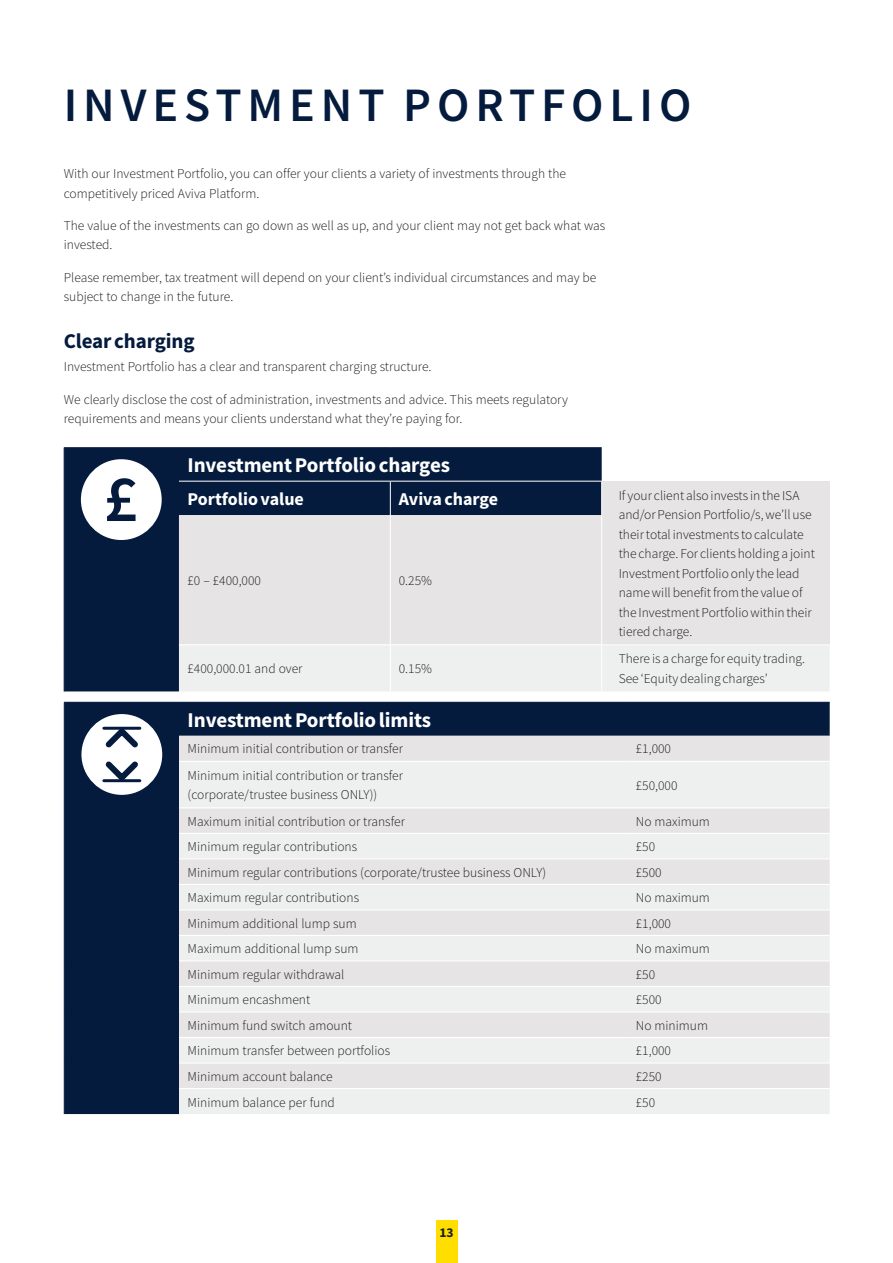
<style>
.page{position:relative;width:893px;height:1263px;background:#fff}
.page>*{position:absolute;margin:0;border:0;box-sizing:border-box;transform-origin:0 0}
.t1{font:600 48px "Source Sans Pro";letter-spacing:.125em;color:#051b3e}
.t2{font:700 21px "Source Sans Pro";letter-spacing:-.005em;color:#fff}
.t3{font:700 21px "Source Sans Pro";letter-spacing:-.005em;color:#051b3e}
.t4{font:700 18px "Source Sans Pro";color:#fff}
.t5{font:300 13.5px/19.5px "Source Sans Pro";color:#1d1d1b}
.t6{font:700 13.5px "Source Sans Pro";color:#1d1d1b}
</style>
<div class="page">
<div style="left:436px;top:1220px;width:21px;height:43px;background:#ffde00"></div>
<div style="left:65px;top:448px;width:537px;height:243px;background:#051b3e"></div>
<div style="left:602px;top:481px;width:228px;height:164px;background:#e6e4e4"></div>
<div style="left:179px;top:515px;width:422px;height:129px;background:#e6e4e4"></div>
<div style="left:179px;top:645px;width:651px;height:46px;background:#eeefef"></div>
<hr style="left:64px;top:448px;width:1px;height:33px;background:#051b3e">
<hr style="left:64px;top:481px;width:1px;height:34px;background:#051b3e">
<hr style="left:64px;top:515px;width:1px;height:130px;background:#051b3e">
<hr style="left:64px;top:645px;width:1px;height:46px;background:#051b3e">
<hr style="left:179px;top:481px;width:211px;height:1px;background:#fff">
<hr style="left:390px;top:481px;width:212px;height:1px;background:#fff">
<hr style="left:390px;top:481px;width:1px;height:34px;background:#fff">
<hr style="left:390px;top:515px;width:1px;height:129px;background:#fff">
<hr style="left:179px;top:644px;width:211px;height:1px;background:#fff">
<hr style="left:390px;top:644px;width:211px;height:1px;background:#fff">
<hr style="left:390px;top:645px;width:1px;height:46px;background:#fff">
<hr style="left:601px;top:481px;width:1px;height:34px;background:#fff">
<hr style="left:601px;top:515px;width:1px;height:129px;background:#fff">
<hr style="left:601px;top:644px;width:229px;height:1px;background:#fff">
<hr style="left:601px;top:645px;width:1px;height:46px;background:#fff">
<hr style="left:64px;top:447px;width:115px;height:1px;background:#051b3e">
<hr style="left:179px;top:447px;width:211px;height:1px;background:#051b3e">
<hr style="left:390px;top:447px;width:212px;height:1px;background:#051b3e">
<div style="left:65px;top:703px;width:765px;height:411px;background:#051b3e"></div>
<div style="left:179px;top:736px;width:651px;height:25px;background:#e6e4e4"></div>
<svg style="left:179px;top:762px;width:651px;height:352px;background:#eaeaea"></svg>
<hr style="left:64px;top:703px;width:1px;height:33px;background:#051b3e">
<svg style="left:64px;top:736px;width:1px;height:25px"></svg>
<hr style="left:64px;top:761px;width:1px;height:47px;background:#051b3e">
<hr style="left:64px;top:702px;width:115px;height:1px;background:#051b3e">
<hr style="left:179px;top:702px;width:451px;height:1px;background:#051b3e">
<hr style="left:630px;top:702px;width:200px;height:1px;background:#051b3e">
<hr style="left:65px;top:935px;width:114px;height:1px;background:#051b3e">
<hr style="left:65px;top:960px;width:114px;height:1px;background:#051b3e">
<hr style="left:65px;top:986px;width:114px;height:1px;background:#051b3e">
<hr style="left:65px;top:1011px;width:114px;height:1px;background:#051b3e">
<hr style="left:65px;top:1037px;width:114px;height:1px;background:#051b3e">
<hr style="left:65px;top:1062px;width:114px;height:1px;background:#051b3e">
<svg style="left:64px;top:808px;width:1px;height:306px"></svg>
<hr style="left:65px;top:1088px;width:114px;height:1px;background:#051b3e">
<hr style="left:179px;top:761px;width:451px;height:1px;background:#fff">
<hr style="left:630px;top:761px;width:200px;height:1px;background:#fff">
<hr style="left:179px;top:807px;width:451px;height:1px;background:#fff">
<hr style="left:630px;top:807px;width:200px;height:1px;background:#fff">
<hr style="left:179px;top:833px;width:451px;height:1px;background:#fff">
<hr style="left:630px;top:833px;width:200px;height:1px;background:#fff">
<hr style="left:179px;top:858px;width:451px;height:1px;background:#fff">
<hr style="left:630px;top:858px;width:200px;height:1px;background:#fff">
<hr style="left:179px;top:884px;width:451px;height:1px;background:#fff">
<hr style="left:630px;top:884px;width:200px;height:1px;background:#fff">
<hr style="left:179px;top:909px;width:451px;height:1px;background:#fff">
<hr style="left:630px;top:909px;width:200px;height:1px;background:#fff">
<hr style="left:179px;top:935px;width:451px;height:1px;background:#fff">
<hr style="left:630px;top:935px;width:200px;height:1px;background:#fff">
<hr style="left:179px;top:960px;width:451px;height:1px;background:#fff">
<hr style="left:630px;top:960px;width:200px;height:1px;background:#fff">
<hr style="left:179px;top:986px;width:451px;height:1px;background:#fff">
<hr style="left:630px;top:986px;width:200px;height:1px;background:#fff">
<hr style="left:179px;top:1011px;width:451px;height:1px;background:#fff">
<hr style="left:630px;top:1011px;width:200px;height:1px;background:#fff">
<hr style="left:179px;top:1037px;width:451px;height:1px;background:#fff">
<hr style="left:630px;top:1037px;width:200px;height:1px;background:#fff">
<hr style="left:179px;top:1062px;width:451px;height:1px;background:#fff">
<hr style="left:630px;top:1062px;width:200px;height:1px;background:#fff">
<hr style="left:179px;top:1088px;width:451px;height:1px;background:#fff">
<hr style="left:630px;top:1088px;width:200px;height:1px;background:#fff">
<svg style="left:81px;top:459px;width:81px;height:81px"></svg>
<div style="left:81px;top:714px;width:81px;height:81px;background:#fff;border-radius:50%"></div>
<svg style="left:102px;top:726px;width:40px;height:57px"></svg>
<h1 class="t1" style="left:64px;top:74px;width:629px">INVESTMENT PORTFOLIO</h1>
<p class="t5" style="left:64px;top:164px;width:504px">With our Investment Portfolio, you can offer your clients a variety of investments through the competitively priced Aviva Platform.</p>
<p class="t5" style="left:64px;top:216px;width:543px">The value of the investments can go down as well as up, and your client may not get back what was invested.</p>
<p class="t5" style="left:64px;top:267px;width:534px">Please remember, tax treatment will depend on your client’s individual circumstances and may be subject to change in the future.</p>
<h2 class="t3" style="left:64px;top:326px;width:132px">Clear charging</h2>
<p class="t5" style="left:64px;top:357px;width:369px">Investment Portfolio has a clear and transparent charging structure.</p>
<p class="t5" style="left:64px;top:389px;width:506px">We clearly disclose the cost of administration, investments and advice. This meets regulatory requirements and means your clients understand what they’re paying for.</p>
<h2 class="t2" style="left:187px;top:451px;width:264px">Investment Portfolio charges</h2>
<h3 class="t4" style="left:187px;top:487px;width:118px">Portfolio value</h3>
<h3 class="t4" style="left:399px;top:487px;width:101px">Aviva charge</h3>
<p class="t5" style="left:619px;top:486px;width:198px">If your client also invests in the ISA and/or Pension Portfolio/s, we’ll use their total investments to calculate the charge. For clients holding a joint Investment Portfolio only the lead name will benefit from the value of the Investment Portfolio within their tiered charge.</p>
<p class="t5" style="left:187px;top:571px;width:75px">£0 – £400,000</p>
<p class="t5" style="left:399px;top:571px;width:35px">0.25%</p>
<p class="t5" style="left:187px;top:659px;width:117px">£400,000.01 and over</p>
<p class="t5" style="left:399px;top:659px;width:35px">0.15%</p>
<p class="t5" style="left:619px;top:649px;width:188px">There is a charge for equity trading.<br>See ‘Equity dealing charges’</p>
<h2 class="t2" style="left:188px;top:706px;width:245px">Investment Portfolio limits</h2>
<p class="t5" style="left:188px;top:739px;width:217px">Minimum initial contribution or transfer</p>
<p class="t5" style="left:636px;top:739px;width:37px">£1,000</p>
<p class="t5" style="left:188px;top:766px;width:217px">Minimum initial contribution or transfer (corporate/trustee business ONLY))</p>
<p class="t5" style="left:636px;top:775px;width:43px">£50,000</p>
<p class="t5" style="left:188px;top:811px;width:219px">Maximum initial contribution or transfer</p>
<p class="t5" style="left:636px;top:811px;width:76px">No maximum</p>
<p class="t5" style="left:188px;top:837px;width:171px">Minimum regular contributions</p>
<p class="t5" style="left:636px;top:837px;width:21px">£50</p>
<p class="t5" style="left:188px;top:862px;width:360px">Minimum regular contributions (corporate/trustee business ONLY)</p>
<p class="t5" style="left:636px;top:862px;width:27px">£500</p>
<p class="t5" style="left:188px;top:888px;width:173px">Maximum regular contributions</p>
<p class="t5" style="left:636px;top:888px;width:76px">No maximum</p>
<p class="t5" style="left:188px;top:913px;width:171px">Minimum additional lump sum</p>
<p class="t5" style="left:636px;top:913px;width:37px">£1,000</p>
<p class="t5" style="left:188px;top:939px;width:172px">Maximum additional lump sum</p>
<p class="t5" style="left:636px;top:939px;width:76px">No maximum</p>
<p class="t5" style="left:188px;top:964px;width:158px">Minimum regular withdrawal</p>
<p class="t5" style="left:636px;top:964px;width:21px">£50</p>
<p class="t5" style="left:188px;top:990px;width:124px">Minimum encashment</p>
<p class="t5" style="left:636px;top:990px;width:27px">£500</p>
<p class="t5" style="left:188px;top:1015px;width:166px">Minimum fund switch amount</p>
<p class="t5" style="left:636px;top:1015px;width:74px">No minimum</p>
<p class="t5" style="left:188px;top:1041px;width:204px">Minimum transfer between portfolios</p>
<p class="t5" style="left:636px;top:1041px;width:37px">£1,000</p>
<p class="t5" style="left:188px;top:1067px;width:147px">Minimum account balance</p>
<p class="t5" style="left:636px;top:1067px;width:27px">£250</p>
<p class="t5" style="left:188px;top:1092px;width:149px">Minimum balance per fund</p>
<p class="t5" style="left:636px;top:1092px;width:21px">£50</p>
<p class="t6" style="left:439px;top:1223px;width:16px">13</p>
</div>
